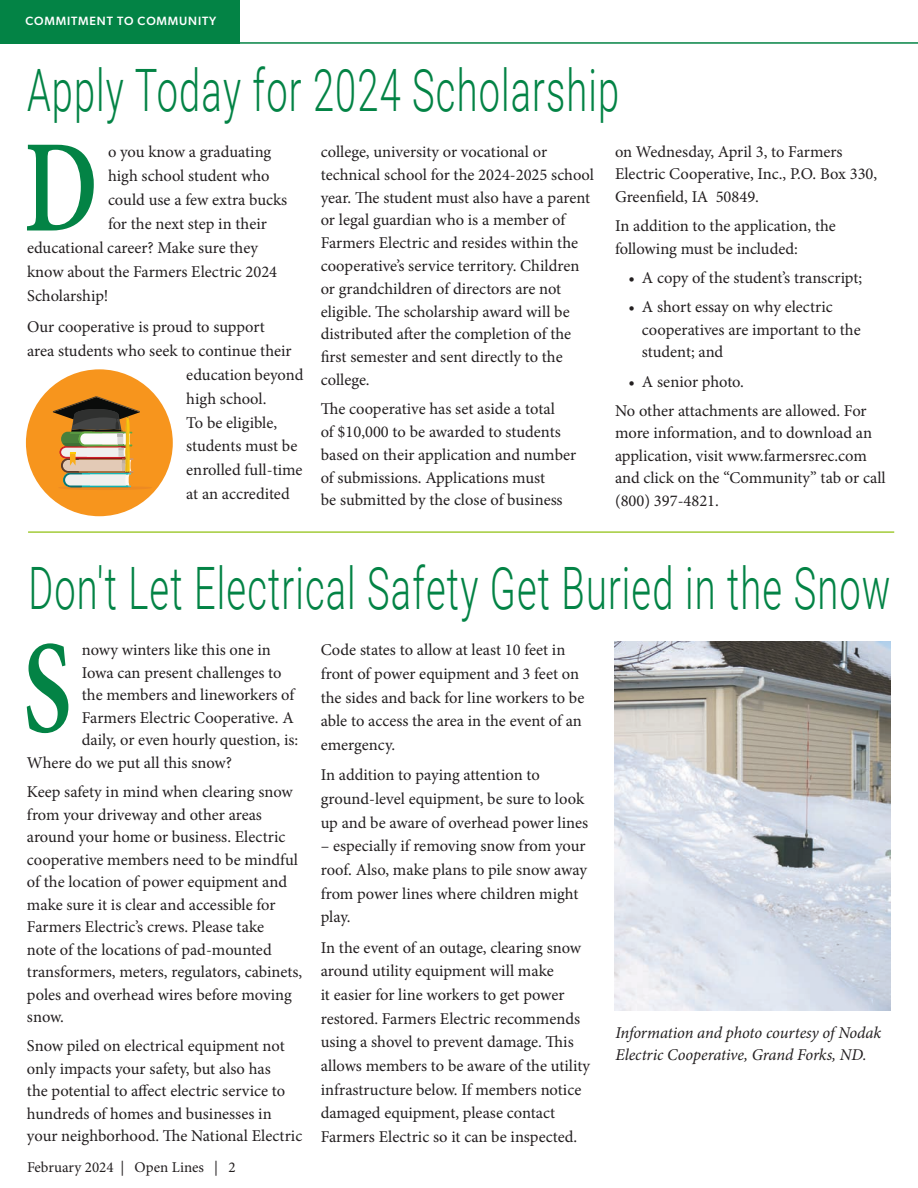
<style>
.page{position:relative;width:918px;height:1188px;background:#fff}
.page>*{position:absolute;margin:0;border:0;box-sizing:border-box;transform-origin:0 0}
.t1{font:600 132px "Minion Pro";color:#038345;scale:.75 1}
.t2{font:300 58.5px "Roboto";letter-spacing:.03em;color:#038345;scale:.65 1}
.t3{font:16.5px/22.5px "Minion Pro";color:#231f20}
.t4{font:italic 16.5px/22.5px "Minion Pro";letter-spacing:-.01em;color:#231f20}
.t5{font:15px "Minion Pro";color:#231f20}
.t6{font:500 12px "Gibson";letter-spacing:.07em;color:#fff}
</style>
<div class="page">
<div style="left:0;top:0;width:240px;height:43px;background:#038345"></div>
<hr style="left:0;top:42px;width:918px;height:2px;background:#038345">
<hr style="left:917px;top:0;width:1px;height:1188px;background:#a3cb39">
<hr style="left:28px;top:531px;width:866px;height:2px;background:#a3cb39">
<div style="left:26px;top:369px;width:147px;height:147px;background:#f7951d;border-radius:50%"></div>
<svg style="left:53px;top:396px;width:97px;height:94px"></svg>
<img style="left:615px;top:642px;width:276px;height:368px">
<p class="t6" style="left:26px;top:14px;width:192px">COMMITMENT TO COMMUNITY</p>
<h2 class="t2" style="left:27px;top:49px;width:913px">Apply Today for 2024 Scholarship</h2>
<h1 class="t1" style="left:24px;top:97px;width:101px">D</h1>
<p class="t3" style="left:108px;top:141px;width:165px">o you know a graduating</p>
<p class="t3" style="left:615px;top:141px;width:264px">on Wednesday, April 3, to Farmers<br>Electric Cooperative, Inc., P.O. Box 330,<br>Greenfield, IA 50849.</p>
<p class="t3" style="left:615px;top:215px;width:222px">In addition to the application, the following must be included:</p>
<p class="t3" style="left:629px;top:267px;width:235px">• A copy of the student’s transcript;</p>
<p class="t3" style="left:642px;top:296px;width:220px;text-indent:-13px">• A short essay on why electric cooperatives are important to the student; and</p>
<p class="t3" style="left:615px;top:367px;width:253px;line-height:29.2px;text-indent:13px">• A senior photo.<br>No other attachments are allowed. For</p>
<p class="t3" style="left:615px;top:422px;width:272px">more information, and to download an application, visit www.farmersrec.com and click on the “Community” tab or call (800) 397-4821.</p>
<p class="t3" style="left:321px;top:141px;width:275px">college, university or vocational or technical school for the 2024-2025 school year. The student must also have a parent or legal guardian who is a member of Farmers Electric and resides within the cooperative’s service territory. Children or grandchildren of directors are not eligible. The scholarship award will be distributed after the completion of the first semester and sent directly to the college.</p>
<p class="t3" style="left:321px;top:398px;width:257px">The cooperative has set aside a total<br>of $10,000 to be awarded to students based on their application and number of submissions. Applications must<br>be submitted by the close of business</p>
<p class="t3" style="left:108px;top:165px;width:163px">high school student who</p>
<p class="t3" style="left:108px;top:189px;width:181px">could use a few extra bucks</p>
<p class="t3" style="left:108px;top:213px;width:160px">for the next step in their</p>
<p class="t3" style="left:27px;top:237px;width:233px">educational career? Make sure they</p>
<p class="t3" style="left:27px;top:261px;width:252px">know about the Farmers Electric 2024</p>
<p class="t3" style="left:27px;top:285px;width:83px">Scholarship!</p>
<p class="t3" style="left:27px;top:315px;width:239px">Our cooperative is proud to support</p>
<p class="t3" style="left:27px;top:339px;width:266px">area students who seek to continue their</p>
<p class="t3" style="left:186px;top:363px;width:119px">education beyond</p>
<p class="t3" style="left:186px;top:387px;width:82px">high school.</p>
<p class="t3" style="left:186px;top:411px;width:92px">To be eligible,</p>
<p class="t3" style="left:186px;top:435px;width:113px">students must be</p>
<p class="t3" style="left:186px;top:459px;width:118px">enrolled full-time</p>
<p class="t3" style="left:186px;top:483px;width:105px">at an accredited</p>
<h2 class="t2" style="left:28px;top:548px;width:1328px">Don't Let Electrical Safety Get Buried in the Snow</h2>
<h1 class="t1" style="left:23px;top:598px;width:67px">S</h1>
<p class="t3" style="left:82px;top:639px;width:191px">nowy winters like this one in</p>
<p class="t3" style="left:82px;top:661px;width:201px">Iowa can present challenges to</p>
<p class="t3" style="left:82px;top:684px;width:214px">the members and lineworkers of</p>
<p class="t3" style="left:82px;top:706px;width:213px">Farmers Electric Cooperative. A</p>
<p class="t3" style="left:82px;top:729px;width:218px">daily, or even hourly question, is:</p>
<p class="t3" style="left:27px;top:751px;width:207px">Where do we put all this snow?</p>
<p class="t3" style="left:27px;top:781px;width:277px">Keep safety in mind when clearing snow from your driveway and other areas around your home or business. Electric cooperative members need to be mindful of the location of power equipment and make sure it is clear and accessible for Farmers Electric’s crews. Please take<br>note of the locations of pad-mounted transformers, meters, regulators, cabinets, poles and overhead wires before moving snow.</p>
<p class="t3" style="left:27px;top:1035px;width:277px">Snow piled on electrical equipment not only impacts your safety, but also has<br>the potential to affect electric service to hundreds of homes and businesses in your neighborhood. The National Electric</p>
<p class="t3" style="left:321px;top:638px;width:265px;line-height:23.7px">Code states to allow at least 10 feet in front of power equipment and 3 feet on the sides and back for line workers to be able to access the area in the event of an emergency.</p>
<p class="t3" style="left:321px;top:763px;width:269px;line-height:23.7px">In addition to paying attention to ground-level equipment, be sure to look up and be aware of overhead power lines</p>
<p class="t3" style="left:321px;top:834px;width:268px;line-height:23.7px">– especially if removing snow from your roof. Also, make plans to pile snow away from power lines where children might play.</p>
<p class="t3" style="left:321px;top:936px;width:271px;line-height:23.7px">In the event of an outage, clearing snow around utility equipment will make<br>it easier for line workers to get power restored. Farmers Electric recommends using a shovel to prevent damage. This allows members to be aware of the utility infrastructure below. If members notice damaged equipment, please contact Farmers Electric so it can be inspected.</p>
<p class="t4" style="left:616px;top:1021px;width:267px">Information and photo courtesy of Nodak<br>Electric Cooperative, Grand Forks, ND.</p>
<p class="t5" style="left:27px;top:1157px;width:210px">February 2024 | Open Lines | 2</p>
</div>
